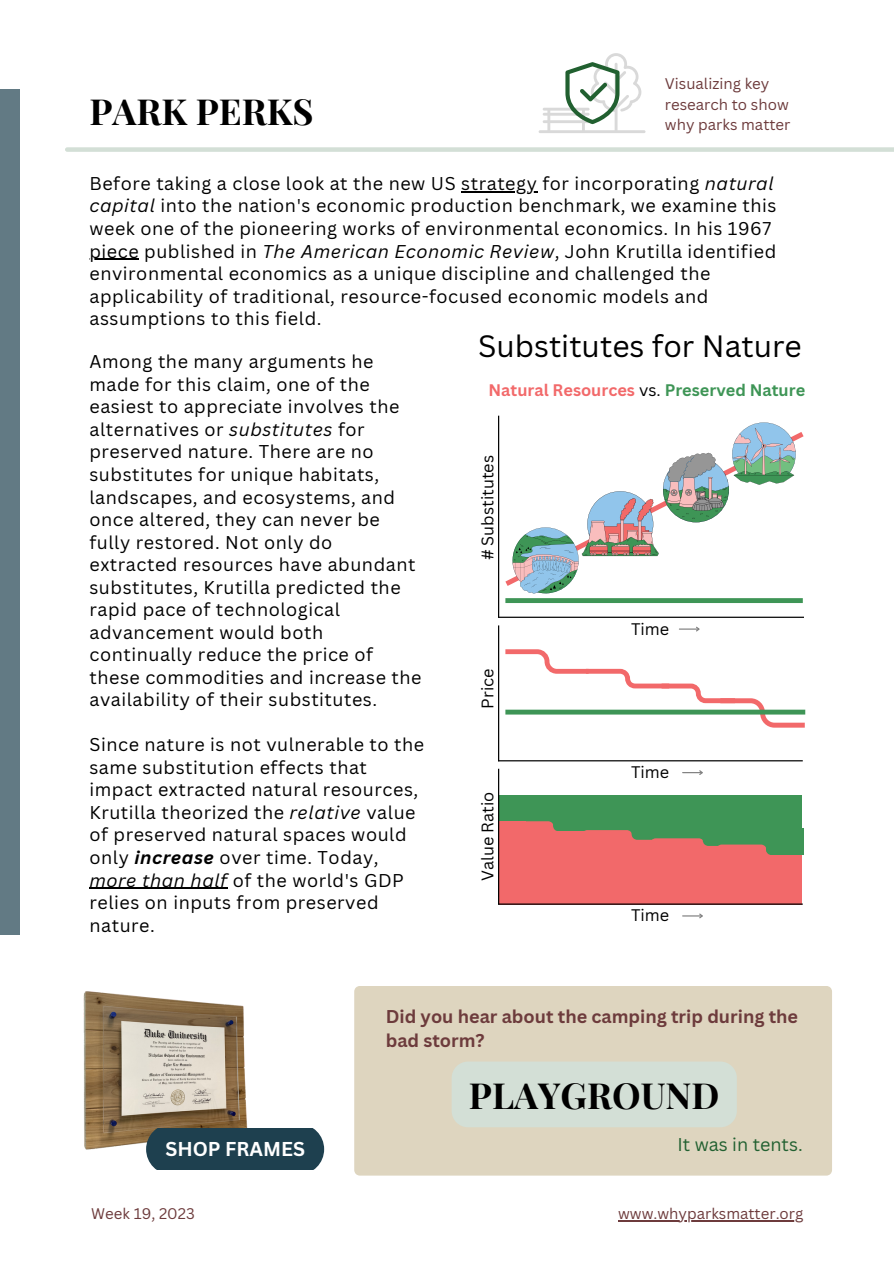
<style>
.page{position:relative;width:894px;height:1264px;background:#fff}
.page>*{position:absolute;margin:0;border:0;box-sizing:border-box;transform-origin:0 0}
.t1{font:700 36px "Playfair Display";color:#000}
.t2{font:30px "Canva Sans";color:#000}
.t3{font:700 19.5px "Canva Sans";color:#fff}
.t4{font:18px/22.5px "Canva Sans";letter-spacing:.03em;color:#000}
.t5{font:700 18px/24.8px "Canva Sans";color:#6d3b3c}
.t6{font:18px "Canva Sans";color:#216030}
.t7{font:16.35px "Canva Sans";color:#000}
.t8{font:700 16.35px "Canva Sans";color:#f2696a}
.t9{font:15px/20.2px "Canva Sans";color:#6d3b3c}
.s1{font-style:italic}
.s2{font-weight:700;font-style:italic}
.s3{font-weight:400;color:#000}
.s4{color:#3e9556}
</style>
<div class="page">
<div style="left:0;top:89px;width:20px;height:846px;background:#627a84"></div>
<svg style="left:538px;top:53px;width:107px;height:80px"></svg>
<svg style="left:65px;top:147px;width:828px;height:5px"></svg>
<div style="left:354px;top:986px;width:477px;height:189px;background:#ded5bf"></div>
<img style="left:83px;top:991px;width:165px;height:159px">
<div style="left:146px;top:1128px;width:178px;height:41px;background:#1e404f"></div>
<div style="left:451px;top:1061px;width:285px;height:66px;background:#d3dfd6"></div>
<hr style="left:461px;top:191px;width:76px;height:1px;background:#000">
<hr style="left:89px;top:259px;width:50px;height:1px;background:#000">
<hr style="left:618px;top:1220px;width:185px;height:1px;background:#6d3b3c">
<hr style="left:89px;top:887px;width:139px;height:1px;background:#000">
<svg style="left:512px;top:422px;width:283px;height:172px"></svg>
<svg style="left:505px;top:649px;width:301px;height:79px"></svg>
<div style="left:505px;top:598px;width:297px;height:5px;background:#3e9556"></div>
<div style="left:505px;top:709px;width:300px;height:5px;background:#3e9556"></div>
<svg style="left:682px;top:770px;width:21px;height:5px"></svg>
<svg style="left:679px;top:626px;width:21px;height:6px"></svg>
<svg style="left:682px;top:913px;width:21px;height:6px"></svg>
<div style="left:499px;top:794px;width:302px;height:110px;background:#3e9556"></div>
<div style="left:499px;top:852px;width:302px;height:52px;background:#f2696a"></div>
<div style="left:779px;top:828px;width:23px;height:26px;background:#3e9556"></div>
<svg style="left:499px;top:804px;width:294px;height:93px"></svg>
<hr style="left:498px;top:415px;width:1px;height:202px;background:#000">
<hr style="left:498px;top:616px;width:305px;height:2px;background:#000">
<hr style="left:498px;top:625px;width:1px;height:136px;background:#000">
<hr style="left:498px;top:760px;width:304px;height:1px;background:#000">
<hr style="left:498px;top:768px;width:1px;height:136px;background:#000">
<hr style="left:498px;top:903px;width:304px;height:1px;background:#000">
<p class="t1" style="left:89px;top:86px;width:225px">PARK PERKS</p>
<p class="t9" style="left:664px;top:73px;width:127px">Visualizing key research to show why parks matter</p>
<p class="t4" style="left:89px;top:172px;width:688px">Before taking a close look at the new US strategy for incorporating <span class="s1">natural capital</span> into the nation's economic production benchmark, we examine this week one of the pioneering works of environmental economics. In his 1967 piece published in <span class="s1">The American Economic Review</span>, John Krutilla identified environmental economics as a unique discipline and challenged the applicability of traditional, resource-focused economic models and assumptions to this field.</p>
<p class="t4" style="left:89px;top:350px;width:333px">Among the many arguments he made for this claim, one of the easiest to appreciate involves the alternatives or <span class="s1">substitutes</span> for preserved nature. There are no substitutes for unique habitats, landscapes, and ecosystems, and once altered, they can never be fully restored. Not only do extracted resources have abundant substitutes, Krutilla predicted the rapid pace of technological advancement would both continually reduce the price of these commodities and increase the availability of their substitutes.</p>
<p class="t4" style="left:89px;top:733px;width:336px">Since nature is not vulnerable to the same substitution effects that impact extracted natural resources,<br>Krutilla theorized the <span class="s1">relative</span> value of preserved natural spaces would only <span class="s2">increase</span> over time. Today, <span class="s1">more than half</span> of the world's GDP relies on inputs from preserved nature.</p>
<p class="t2" style="left:478px;top:325px;width:325px">Substitutes for Nature</p>
<p class="t8" style="left:488px;top:378px;width:318px">Natural Resources <span class="s3">vs.</span> <span class="s4">Preserved Nature</span></p>
<p class="t7" style="left:476px;top:560px;width:107px;rotate:-90deg"># Substitutes</p>
<p class="t7" style="left:476px;top:708px;width:42px;rotate:-90deg">Price</p>
<p class="t7" style="left:476px;top:880px;width:91px;rotate:-90deg">Value Ratio</p>
<p class="t7" style="left:631px;top:617px;width:40px">Time</p>
<p class="t7" style="left:631px;top:760px;width:40px">Time</p>
<p class="t7" style="left:631px;top:904px;width:40px">Time</p>
<p class="t5" style="left:385px;top:1003px;width:414px">Did you hear about the camping trip during the bad storm?</p>
<p class="t3" style="left:165px;top:1134px;width:141px">SHOP FRAMES</p>
<p class="t1" style="left:469px;top:1069px;width:252px">PLAYGROUND</p>
<p class="t6" style="left:677px;top:1132px;width:127px">It was in tents.</p>
<p class="t9" style="left:91px;top:1203px;width:105px">Week 19, 2023</p>
<p class="t9" style="left:618px;top:1203px;width:187px">www.whyparksmatter.org</p>
</div>
